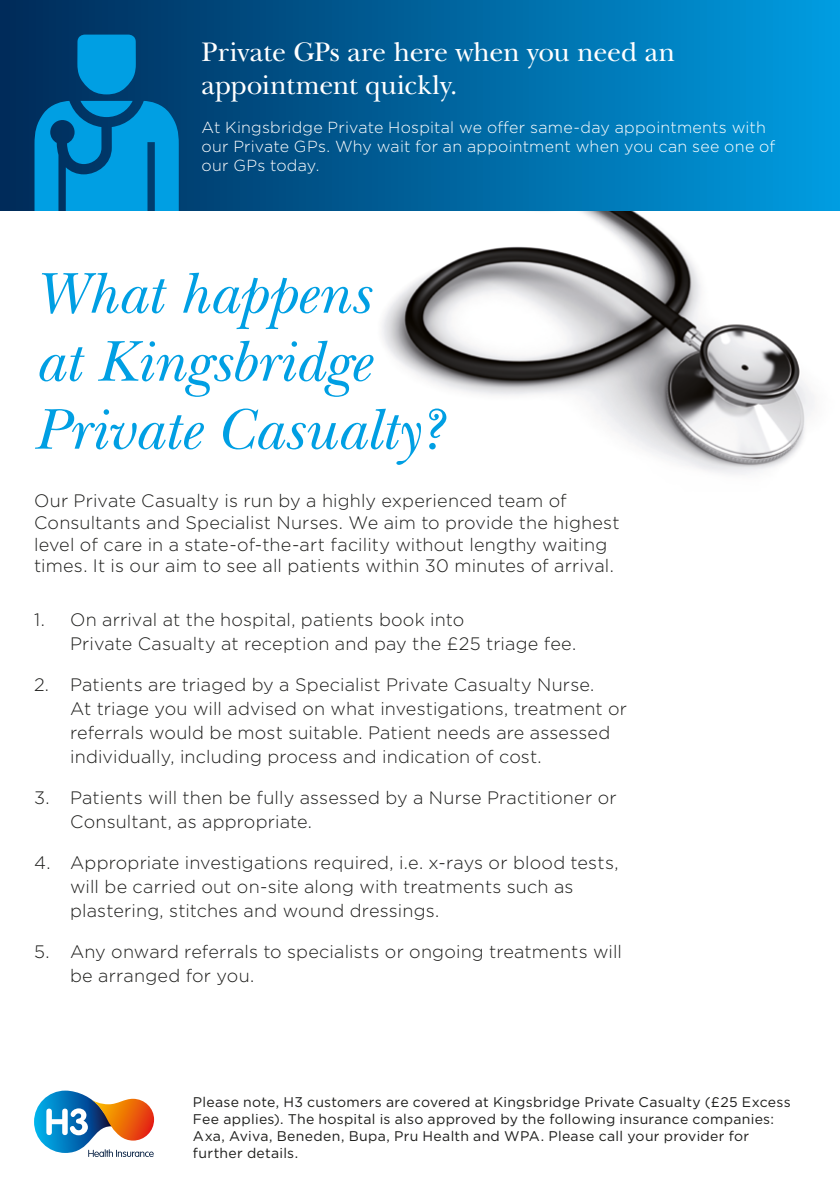
<style>
.page{position:relative;width:840px;height:1191px;background:#fff}
.page>*{position:absolute;margin:0;border:0;box-sizing:border-box;transform-origin:0 0}
.t1{font:italic 60px/68px "New Baskerville Std";letter-spacing:-.005em;color:#009fe3}
.t2{font:28px/33.6px "New Baskerville Std";letter-spacing:-.015em;color:#fff}
.t3{font:300 18px/24px "Gotham";letter-spacing:.01em;color:#1d1d1b}
.t4{font:300 16px/19.2px "Gotham";letter-spacing:.015em;color:#fff}
.t5{font:14px/16.8px "Gotham";letter-spacing:.02em;color:#1d1d1b}
</style>
<div class="page">
<img style="left:355px;top:210px;width:484px;height:265px">
<div style="left:0;top:0;width:839px;height:210px;background:linear-gradient(to right,#002856,#009bdf)"></div>
<svg style="left:34px;top:1090px;width:120px;height:67px"></svg>
<svg style="left:77px;top:35px;width:59px;height:59px;background:#0093d4"></svg>
<svg style="left:34px;top:101px;width:145px;height:109px;background:#0086c5"></svg>
<h2 class="t2" style="left:201px;top:35px;width:475px">Private GPs are here when you need an appointment quickly.</h2>
<p class="t4" style="left:201px;top:117px;width:575px">At Kingsbridge Private Hospital we offer same-day appointments with our Private GPs. Why wait for an appointment when you can see one of our GPs today.</p>
<h1 class="t1" style="left:34px;top:260px;width:409px">What happens<br>at Kingsbridge<br>Private Casualty?</h1>
<p class="t3" style="left:34px;top:490px;width:586px;line-height:21.6px">Our Private Casualty is run by a highly experienced team of Consultants and Specialist Nurses. We aim to provide the highest level of care in a state-of-the-art facility without lengthy waiting times. It is our aim to see all patients within 30 minutes of arrival.</p>
<p class="t3" style="left:70px;top:607px;width:507px;text-indent:-36px">1. On arrival at the hospital, patients book into<br>Private Casualty at reception and pay the £25 triage fee.</p>
<p class="t3" style="left:70px;top:672px;width:558px;text-indent:-36px">2. Patients are triaged by a Specialist Private Casualty Nurse.<br>At triage you will advised on what investigations, treatment or referrals would be most suitable. Patient needs are assessed individually, including process and indication of cost.</p>
<p class="t3" style="left:70px;top:785px;width:547px;text-indent:-36px">3. Patients will then be fully assessed by a Nurse Practitioner or<br>Consultant, as appropriate.</p>
<p class="t3" style="left:70px;top:850px;width:549px;text-indent:-36px">4. Appropriate investigations required, i.e. x-rays or blood tests, will be carried out on-site along with treatments such as plastering, stitches and wound dressings.</p>
<p class="t3" style="left:70px;top:939px;width:553px;text-indent:-36px">5. Any onward referrals to specialists or ongoing treatments will be arranged for you.</p>
<p class="t5" style="left:193px;top:1093px;width:599px">Please note, H3 customers are covered at Kingsbridge Private Casualty (£25 Excess Fee applies). The hospital is also approved by the following insurance companies:<br>Axa, Aviva, Beneden, Bupa, Pru Health and WPA. Please call your provider for further details.</p>
</div>
